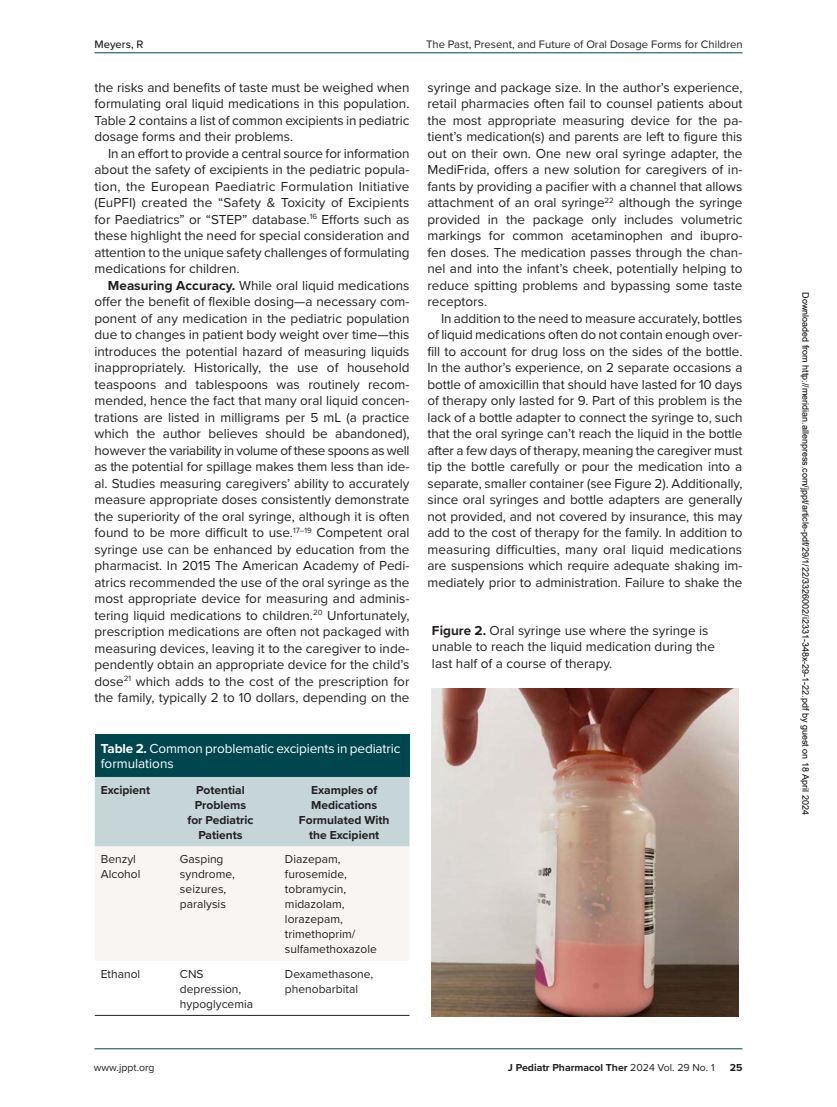
<style>
.page{position:relative;width:837px;height:1107px;background:#fff}
.page>*{position:absolute;margin:0;border:0;box-sizing:border-box;transform-origin:0 0}
.t1{font:13.5px/16.5px "Proxima Nova";color:#231f20;text-align:justify}
.t2{font:13.5px/15px "Proxima Nova";letter-spacing:-.01em;color:#fff}
.t3{font:12px/15px "Proxima Nova";color:#231f20}
.t4{font:700 12px/15px "Proxima Nova";color:#231f20;text-align:center}
.t5{font:11.25px "Proxima Nova";color:#231f20}
.t6{font:500 11.25px "Proxima Nova";color:#231f20}
.t7{font:700 10.5px "Proxima Nova";color:#231f20}
.t8{font:10.5px "Proxima Nova";color:#231f20}
.t9{font:9px "Arial";color:#000}
.s1{font-weight:700}
.s2{font-weight:400}
</style>
<div class="page">
<hr style="left:94px;top:52px;width:648px;height:1px;background:#00464f">
<hr style="left:94px;top:1048px;width:648px;height:1px;background:#00464f">
<div style="left:95px;top:735px;width:315px;height:42px;background:#00464f"></div>
<svg style="left:95px;top:777px;width:315px;height:184px"></svg>
<hr style="left:95px;top:1015px;width:67px;height:1px;background:#231f20">
<svg style="left:162px;top:1015px;width:12px;height:1px"></svg>
<hr style="left:174px;top:1015px;width:93px;height:1px;background:#231f20">
<svg style="left:267px;top:1015px;width:12px;height:1px"></svg>
<hr style="left:279px;top:1015px;width:131px;height:1px;background:#231f20">
<img style="left:432px;top:688px;width:306px;height:328px">
<p class="t6" style="left:95px;top:35px;width:51px">Meyers, R</p>
<p class="t5" style="left:426px;top:35px;width:318px">The Past, Present, and Future of Oral Dosage Forms for Children</p>
<p class="t1" style="left:94px;top:78px;width:317px">the risks and benefits of taste must be weighed when formulating oral liquid medications in this population.<br>Table 2 contains a list of common excipients in pediatric dosage forms and their problems.</p>
<p class="t1" style="left:94px;top:144px;width:317px;text-indent:14px">In an effort to provide a central source for information about the safety of excipients in the pediatric popula&shy;tion, the European Paediatric Formulation Initiative (EuPFI) created the “Safety &amp; Toxicity of Excipients for Paediatrics” or “STEP” database.<sup>16</sup> Efforts such as these highlight the need for special consideration and attention to the unique safety challenges of formulating medications for children.</p>
<p class="t1" style="left:94px;top:276px;width:317px;text-indent:14px"><span class="s1">Measuring Accuracy.</span> While oral liquid medications offer the benefit of flexible dosing—a necessary com&shy;ponent of any medication in the pediatric population due to changes in patient body weight over time—this introduces the potential hazard of measuring liquids inappropriately. Historically, the use of household teaspoons and tablespoons was routinely recom&shy;mended, hence the fact that many oral liquid concen&shy;trations are listed in milligrams per 5 mL (a practice which the author believes should be abandoned), however the variability in volume of these spoons as well as the potential for spillage makes them less than ide&shy;al. Studies measuring caregivers’ ability to accurately measure appropriate doses consistently demonstrate the superiority of the oral syringe, although it is often found to be more difficult to use.<sup>17–19</sup> Competent oral syringe use can be enhanced by education from the pharmacist. In 2015 The American Academy of Pedi&shy;atrics recommended the use of the oral syringe as the most appropriate device for measuring and adminis&shy;tering liquid medications to children.<sup>20</sup> Unfortunately, prescription medications are often not packaged with measuring devices, leaving it to the caregiver to inde&shy;pendently obtain an appropriate device for the child’s dose<sup>21</sup> which adds to the cost of the prescription for the family, typically 2 to 10 dollars, depending on the</p>
<p class="t2" style="left:101px;top:740px;width:301px"><span class="s1">Table 2.</span> Common problematic excipients in pediatric formulations</p>
<p class="t4" style="left:101px;top:782px;width:51px">Excipient</p>
<p class="t4" style="left:187px;top:782px;width:68px">Potential<br>Problems for Pediatric<br>Patients</p>
<p class="t4" style="left:299px;top:782px;width:92px">Examples of<br>Medications<br>Formulated With the Excipient</p>
<p class="t3" style="left:101px;top:851px;width:41px">Benzyl<br>Alcohol</p>
<p class="t3" style="left:180px;top:851px;width:56px">Gasping syndrome, seizures, paralysis</p>
<p class="t3" style="left:285px;top:851px;width:93px">Diazepam, furosemide, tobramycin, midazolam, lorazepam, trimethoprim/ sulfamethoxazole</p>
<p class="t3" style="left:101px;top:966px;width:41px">Ethanol</p>
<p class="t3" style="left:180px;top:966px;width:75px">CNS depression, hypoglycemia</p>
<p class="t3" style="left:285px;top:966px;width:90px">Dexamethasone, phenobarbital</p>
<p class="t1" style="left:428px;top:78px;width:317px">syringe and package size. In the author’s experience, retail pharmacies often fail to counsel patients about the most appropriate measuring device for the pa&shy;tient’s medication(s) and parents are left to figure this out on their own. One new oral syringe adapter, the MediFrida, offers a new solution for caregivers of in&shy;fants by providing a pacifier with a channel that allows attachment of an oral syringe<sup>22</sup> although the syringe provided in the package only includes volumetric markings for common acetaminophen and ibupro&shy;fen doses. The medication passes through the chan&shy;nel and into the infant’s cheek, potentially helping to reduce spitting problems and bypassing some taste receptors.</p>
<p class="t1" style="left:428px;top:309px;width:317px;text-indent:14px">In addition to the need to measure accurately, bottles of liquid medications often do not contain enough over&shy;fill to account for drug loss on the sides of the bottle.<br>In the author’s experience, on 2 separate occasions a bottle of amoxicillin that should have lasted for 10 days of therapy only lasted for 9. Part of this problem is the lack of a bottle adapter to connect the syringe to, such that the oral syringe can’t reach the liquid in the bottle after a few days of therapy, meaning the caregiver must tip the bottle carefully or pour the medication into a separate, smaller container (see Figure 2). Additionally, since oral syringes and bottle adapters are generally not provided, and not covered by insurance, this may add to the cost of therapy for the family. In addition to measuring difficulties, many oral liquid medications are suspensions which require adequate shaking im&shy;mediately prior to administration. Failure to shake the</p>
<p class="t1" style="left:432px;top:622px;width:285px;text-align:left"><span class="s1">Figure 2.</span> Oral syringe use where the syringe is unable to reach the liquid medication during the last half of a course of therapy.</p>
<p class="t8" style="left:94px;top:1060px;width:62px">www.jppt.org</p>
<p class="t7" style="left:508px;top:1060px;width:208px">J Pediatr Pharmacol Ther <span class="s2">2024 Vol. 29 No. 1</span></p>
<p class="t7" style="left:730px;top:1060px;width:14px">25</p>
<p class="t9" style="left:809px;top:292px;width:524px;rotate:90deg">Downloaded from http://meridian.allenpress.com/jppt/article-pdf/29/1/22/3326002/i2331-348x-29-1-22.pdf by guest on 18 April 2024</p>
</div>
